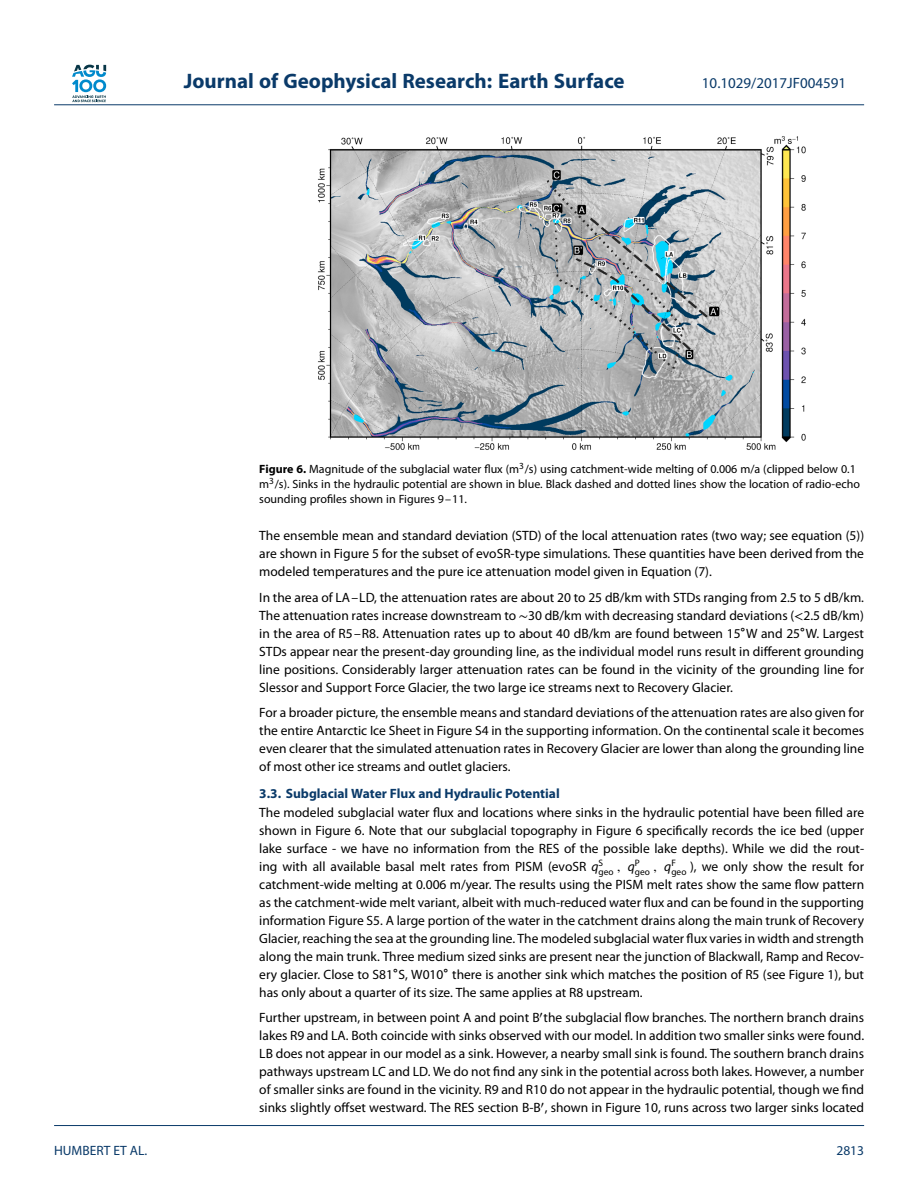
<style>
.page{position:relative;width:918px;height:1188px;background:#fff}
.page>*{position:absolute;margin:0;border:0;box-sizing:border-box;transform-origin:0 0}
.t1{font:700 21px "Myriad Pro";color:#0a3a69}
.t2{font:15px "Myriad Pro";color:#0a3a69}
.t3{font:13.5px/18px "Myriad Pro";color:#000;text-align:justify}
.t4{font:700 13.5px "Myriad Pro";color:#0a3a69}
.t5{font:13.5px "Myriad Pro";color:#0a3a69}
.t6{font:12px/15px "Myriad Pro";color:#000}
.t7{font:9.3px "Myriad Pro";color:#000}
.s1{font-weight:700}
.s2{font-family:"STIX Math"}
.s3{font-family:"STIX Math";font-style:italic}
.s4{font-style:italic}
</style>
<div class="page">
<svg style="left:72px;top:65px;width:34px;height:37px"></svg>
<hr style="left:54px;top:104px;width:810px;height:1px;background:#0a3a69">
<img style="left:318px;top:136px;width:488px;height:314px">
<hr style="left:54px;top:1125px;width:810px;height:1px;background:#0a3a69">
<h1 class="t1" style="left:184px;top:73px;width:442px">Journal of Geophysical Research: Earth Surface</h1>
<p class="t2" style="left:702px;top:78px;width:146px">10.1029/2017JF004591</p>
<p class="t6" style="left:259px;top:462px;width:602px"><span class="s1">Figure 6.</span> Magnitude of the subglacial water flux (m<sup>3</sup>/s) using catchment-wide melting of 0.006 m/a (clipped below 0.1 m<sup>3</sup>/s). Sinks in the hydraulic potential are shown in blue. Black dashed and dotted lines show the location of radio-echo sounding profiles shown in Figures 9–11.</p>
<p class="t3" style="left:259px;top:528px;width:606px">The ensemble mean and standard deviation (STD) of the local attenuation rates (two way; see equation (5)) are shown in Figure 5 for the subset of evoSR-type simulations. These quantities have been derived from the modeled temperatures and the pure ice attenuation model given in Equation (7).</p>
<p class="t3" style="left:259px;top:589px;width:606px">In the area of LA–LD, the attenuation rates are about 20 to 25 dB/km with STDs ranging from 2.5 to 5 dB/km.<br>The attenuation rates increase downstream to <span class="s2">∼</span>30 dB/km with decreasing standard deviations (<span class="s3">&lt;</span>2.5 dB/km) in the area of R5–R8. Attenuation rates up to about 40 dB/km are found between 15<sup>∘</sup>W and 25<sup>∘</sup>W. Largest STDs appear near the present-day grounding line, as the individual model runs result in different grounding line positions. Considerably larger attenuation rates can be found in the vicinity of the grounding line for Slessor and Support Force Glacier, the two large ice streams next to Recovery Glacier.</p>
<p class="t3" style="left:259px;top:705px;width:606px">For a broader picture, the ensemble means and standard deviations of the attenuation rates are also given for the entire Antarctic Ice Sheet in Figure S4 in the supporting information. On the continental scale it becomes even clearer that the simulated attenuation rates in Recovery Glacier are lower than along the grounding line of most other ice streams and outlet glaciers.</p>
<p class="t4" style="left:259px;top:789px;width:302px">3.3. Subglacial Water Flux and Hydraulic Potential</p>
<p class="t3" style="left:259px;top:804px;width:606px">The modeled subglacial water flux and locations where sinks in the hydraulic potential have been filled are shown in Figure 6. Note that our subglacial topography in Figure 6 specifically records the ice bed (upper lake surface - we have no information from the RES of the possible lake depths). While we did the rout&shy;ing with all available basal melt rates from PISM (evoSR <span class="s4">q</span><sup>S</sup></p>
<p class="t7" style="left:598px;top:869px;width:43px">geo <sup>,</sup> <sup>q</sup>P</p>
<p class="t7" style="left:635px;top:869px;width:43px">geo <sup>,</sup> <sup>q</sup>F</p>
<p class="t3" style="left:259px;top:858px;width:606px;text-indent:412px"><sub>geo</sub> ), we only show the result for catchment-wide melting at 0.006 m/year. The results using the PISM melt rates show the same flow pattern as the catchment-wide melt variant, albeit with much-reduced water flux and can be found in the supporting information Figure S5. A large portion of the water in the catchment drains along the main trunk of Recovery Glacier, reaching the sea at the grounding line. The modeled subglacial water flux varies in width and strength along the main trunk. Three medium sized sinks are present near the junction of Blackwall, Ramp and Recov&shy;ery glacier. Close to S81<sup>∘</sup>S, W010<sup>∘</sup> there is another sink which matches the position of R5 (see Figure 1), but has only about a quarter of its size. The same applies at R8 upstream.</p>
<p class="t3" style="left:259px;top:1010px;width:606px">Further upstream, in between point A and point B<sup>′</sup>the subglacial flow branches. The northern branch drains lakes R9 and LA. Both coincide with sinks observed with our model. In addition two smaller sinks were found.<br>LB does not appear in our model as a sink. However, a nearby small sink is found. The southern branch drains pathways upstream LC and LD. We do not find any sink in the potential across both lakes. However, a number of smaller sinks are found in the vicinity. R9 and R10 do not appear in the hydraulic potential, though we find sinks slightly offset westward. The RES section B-B<sup>′</sup>, shown in Figure 10, runs across two larger sinks located</p>
<p class="t5" style="left:54px;top:1145px;width:95px">HUMBERT ET AL.</p>
<p class="t5" style="left:836px;top:1145px;width:29px">2813</p>
</div>
